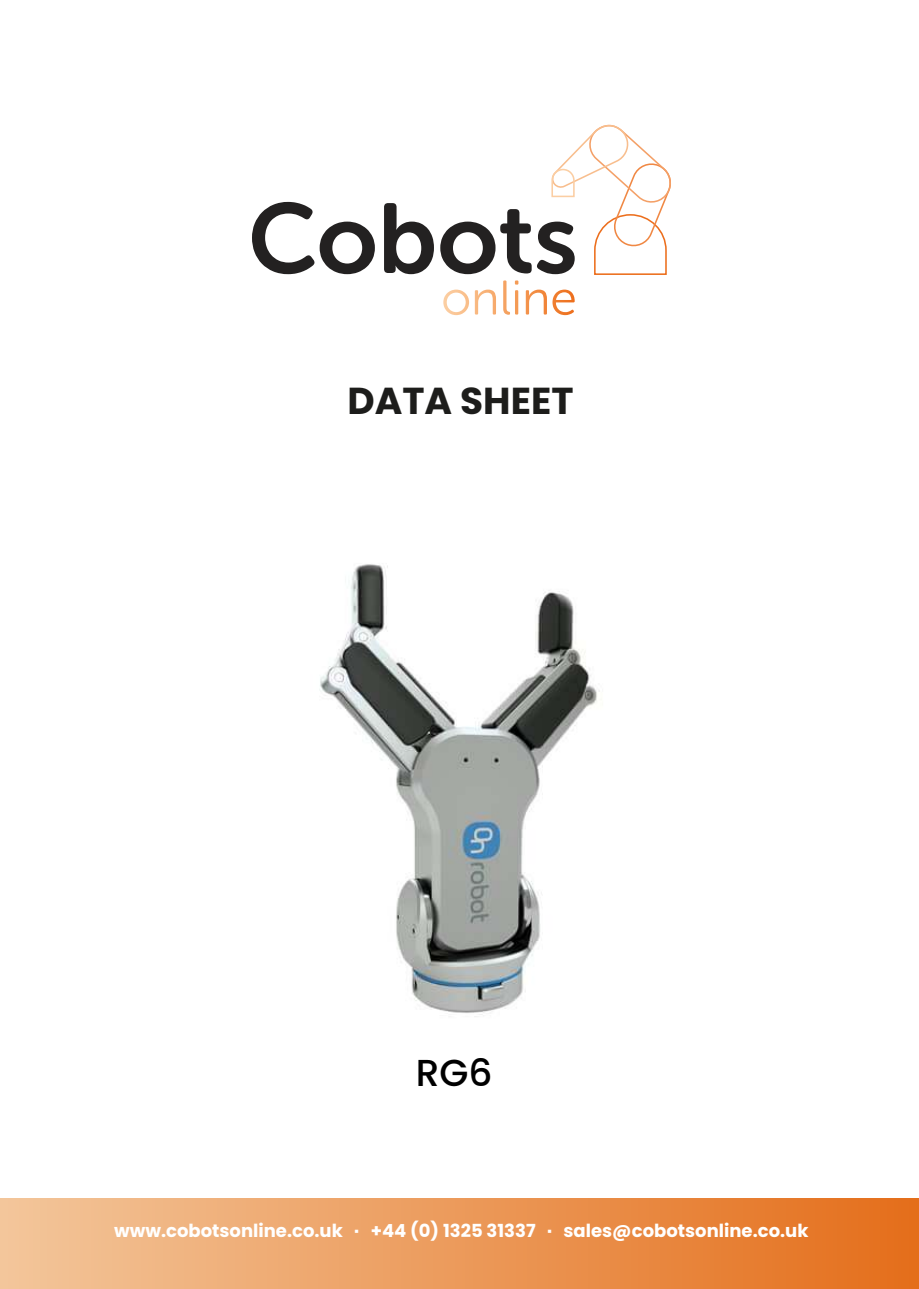
<style>
.page{position:relative;width:919px;height:1289px;background:#fff}
.page>*{position:absolute;margin:0;border:0;box-sizing:border-box;transform-origin:0 0}
.t1{font:700 37.5px "Poppins";color:#1d1d1b}
.t2{font:500 37.5px "Poppins";color:#000}
.t3{font:700 18px "Poppins";color:#fff}
</style>
<div class="page">
<img style="left:319px;top:564px;width:281px;height:453px">
<svg style="left:252px;top:202px;width:123px;height:72px"></svg>
<svg style="left:384px;top:203px;width:50px;height:71px"></svg>
<svg style="left:440px;top:209px;width:91px;height:65px"></svg>
<img style="left:443px;top:280px;width:131px;height:35px">
<svg style="left:537px;top:124px;width:134px;height:151px"></svg>
<div style="left:0;top:1198px;width:918px;height:90px;background:linear-gradient(to right,#f3c69b,#e46e1a)"></div>
<h1 class="t1" style="left:347px;top:380px;width:227px">DATA SHEET</h1>
<h1 class="t2" style="left:416px;top:1051px;width:78px">RG6</h1>
<p class="t3" style="left:114px;top:1220px;width:695px">www.cobotsonline.co.uk · +44 (0) 1325 31337 · sales@cobotsonline.co.uk</p>
</div>
